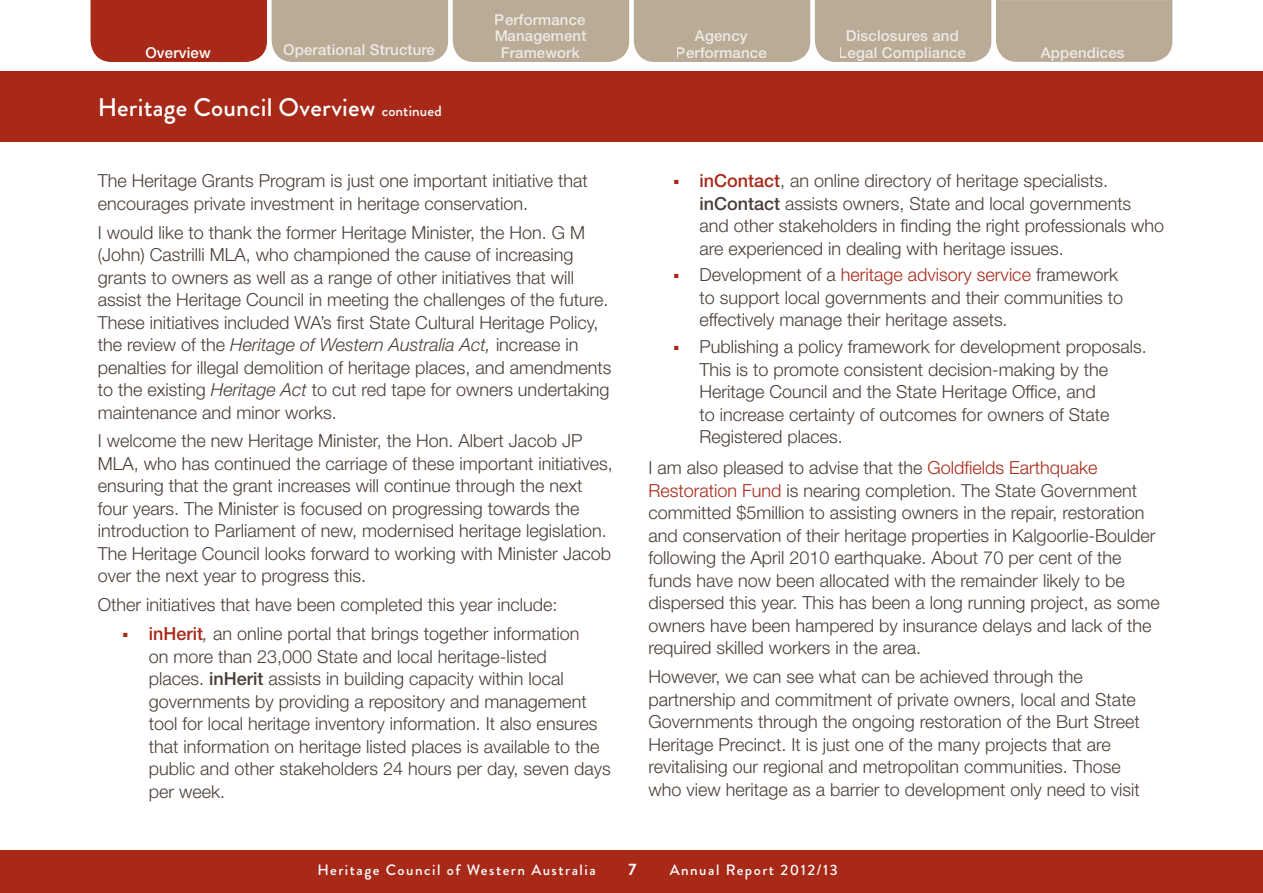
<style>
.page{position:relative;width:1263px;height:893px;background:#fff}
.page>*{position:absolute;margin:0;border:0;box-sizing:border-box;transform-origin:0 0}
.t1{font:500 25.5px "Brandon Grotesque";letter-spacing:.01em;color:#fff}
.t2{font:300 18px/22.5px "Helvetica Neue LT Std";color:#4b3e38}
.t3{font:700 16.5px "Brandon Grotesque";color:#fff}
.t4{font:500 15px/16.5px "Helvetica Neue LT Std";letter-spacing:.01em;color:#fff;text-align:center}
.t5{font:500 15px "Brandon Grotesque";letter-spacing:.1em;color:#fff}
.s1{font-size:15px}
.s2{font-style:italic}
.s3{font-weight:500;color:#a82918}
.s4{font-weight:500}
.s5{color:#a82918}
</style>
<div class="page">
<div style="left:0;top:72px;width:1263px;height:70px;background:#a82918"></div>
<div style="left:0;top:850px;width:1263px;height:43px;background:#a82918"></div>
<svg style="left:91px;top:0;width:1081px;height:62px;background:#b89985"></svg>
<p class="t4" style="left:494px;top:11px;width:94px">Performance<br>Management<br>Framework</p>
<p class="t4" style="left:676px;top:27px;width:92px">Agency<br>Performance</p>
<p class="t4" style="left:846px;top:27px;width:114px">Disclosures and</p>
<p class="t4" style="left:283px;top:41px;width:153px">Operational Structure</p>
<p class="t4" style="left:145px;top:44px;width:67px">Overview</p>
<p class="t4" style="left:839px;top:44px;width:129px">Legal Compliance</p>
<h1 class="t1" style="left:98px;top:89px;width:345px">Heritage Council Overview <span class="s1">continued</span></h1>
<p class="t4" style="left:1041px;top:44px;width:85px">Appendices</p>
<p class="t2" style="left:98px;top:169px;width:492px">The Heritage Grants Program is just one important initiative that encourages private investment in heritage conservation.</p>
<p class="t2" style="left:98px;top:221px;width:515px">I would like to thank the former Heritage Minister, the Hon. G M (John) Castrilli MLA, who championed the cause of increasing grants to owners as well as a range of other initiatives that will assist the Heritage Council in meeting the challenges of the future.<br>These initiatives included WA’s first State Cultural Heritage Policy, the review of the <span class="s2">Heritage of Western Australia Act,</span> increase in penalties for illegal demolition of heritage places, and amendments to the existing <span class="s2">Heritage Act</span> to cut red tape for owners undertaking maintenance and minor works.</p>
<p class="t2" style="left:98px;top:429px;width:517px">I welcome the new Heritage Minister, the Hon. Albert Jacob JP MLA, who has continued the carriage of these important initiatives, ensuring that the grant increases will continue through the next four years. The Minister is focused on progressing towards the introduction to Parliament of new, modernised heritage legislation.<br>The Heritage Council looks forward to working with Minister Jacob over the next year to progress this.</p>
<p class="t2" style="left:98px;top:593px;width:461px">Other initiatives that have been completed this year include:</p>
<p class="t2" style="left:149px;top:622px;width:463px;text-indent:-26px"><sup>■</sup> <span class="s3">inHerit</span><span class="s2">,</span> an online portal that brings together information<br>on more than 23,000 State and local heritage-listed<br>places. <span class="s4">inHerit</span> assists in building capacity within local governments by providing a repository and management tool for local heritage inventory information. It also ensures that information on heritage listed places is available to the public and other stakeholders 24 hours per day, seven days per week.</p>
<p class="t2" style="left:699px;top:169px;width:466px;text-indent:-26px"><sup>■</sup> <span class="s3">inContact</span>, an online directory of heritage specialists. <span class="s4">inContact</span> assists owners, State and local governments and other stakeholders in finding the right professionals who are experienced in dealing with heritage issues.</p>
<p class="t2" style="left:699px;top:263px;width:425px;text-indent:-26px"><sup>■</sup> Development of a <span class="s5">heritage advisory service</span> framework to support local governments and their communities to effectively manage their heritage assets.</p>
<p class="t2" style="left:699px;top:335px;width:449px;text-indent:-26px"><sup>■</sup> Publishing a policy framework for development proposals.<br>This is to promote consistent decision-making by the Heritage Council and the State Heritage Office, and<br>to increase certainty of outcomes for owners of State Registered places.</p>
<p class="t2" style="left:648px;top:456px;width:513px">I am also pleased to advise that the <span class="s5">Goldfields Earthquake Restoration Fund</span> is nearing completion. The State Government committed $5million to assisting owners in the repair, restoration and conservation of their heritage properties in Kalgoorlie-Boulder following the April 2010 earthquake. About 70 per cent of the funds have now been allocated with the remainder likely to be dispersed this year. This has been a long running project, as some owners have been hampered by insurance delays and lack of the required skilled workers in the area.</p>
<p class="t2" style="left:648px;top:665px;width:493px">However, we can see what can be achieved through the partnership and commitment of private owners, local and State Governments through the ongoing restoration of the Burt Street Heritage Precinct. It is just one of the many projects that are revitalising our regional and metropolitan communities. Those who view heritage as a barrier to development only need to visit</p>
<p class="t5" style="left:317px;top:860px;width:280px">Heritage Council of Western Australia</p>
<p class="t3" style="left:628px;top:858px;width:9px">7</p>
<p class="t5" style="left:670px;top:860px;width:170px">Annual Report 2012/13</p>
</div>
